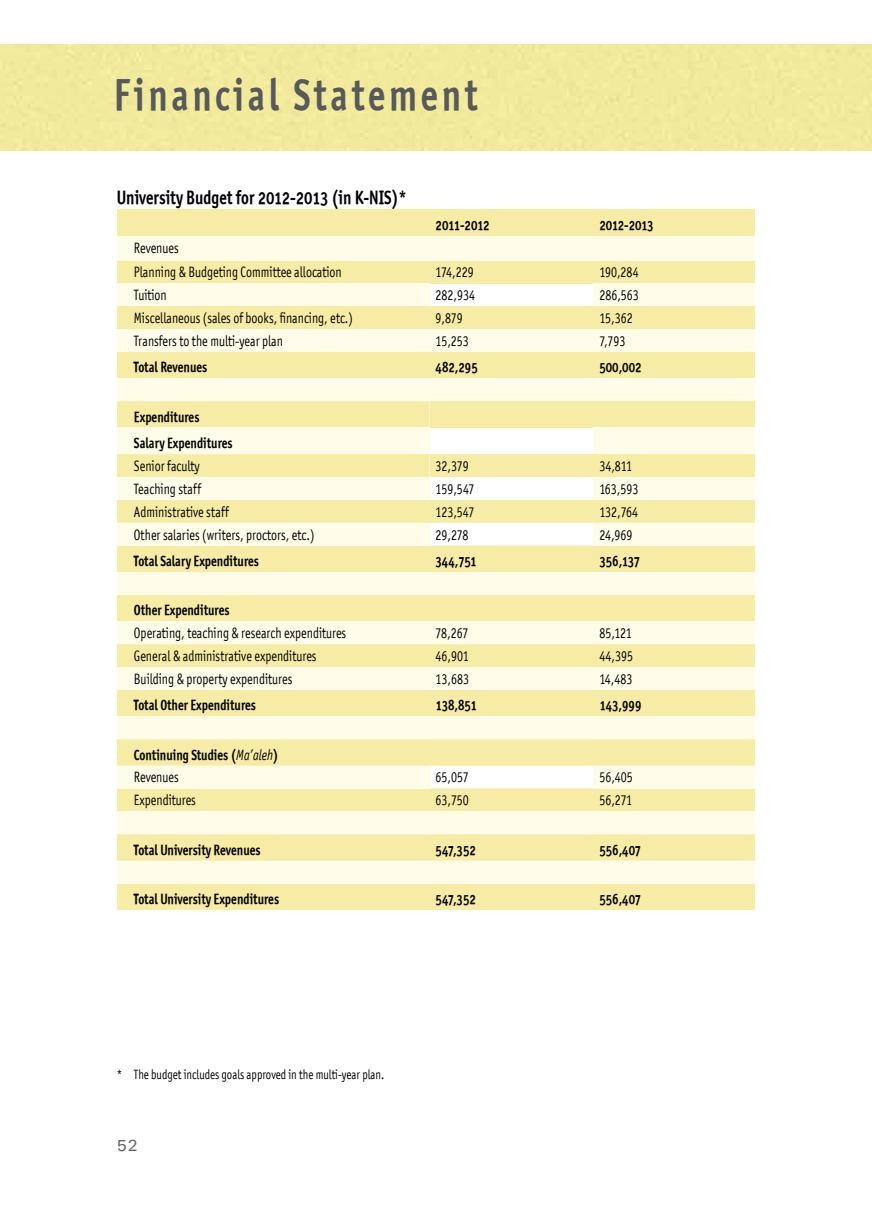
<style>
.page{position:relative;width:872px;height:1212px;background:#fff}
.page>*{position:absolute;margin:0;border:0;box-sizing:border-box;transform-origin:0 0}
.t1{font:45px "Officina Sans OSITCTT Bold";letter-spacing:.1em;color:#58595b;scale:.8 1}
.t2{font:19.5px "Officina Sans OSITCTT Bold";color:#000;scale:.8 1}
.t3{font:19.5px "MF Narkis Tam";color:#636466}
.t4{font:15px/24.5px "Officina San ITC";color:#000;scale:.8 1}
.t5{font:15px/26.4px "Officina Sans OSITCTT Bold";color:#000;scale:.8 1}
.t6{font:15px "Officina Sans OSITCTT Bold";letter-spacing:-.035em;color:#000;scale:.8 1}
.t7{font:15px "Officina Sans OSITCTT Bold";letter-spacing:-.03em;color:#000;scale:.8 1}
.t8{font:13.5px "Officina San ITC";color:#000;scale:.8 1}
.s1{font-family:"Officina San ITC";font-style:italic}
</style>
<div class="page">
<div style="left:117px;top:210px;width:312px;height:26px;background:#f6eca5"></div>
<div style="left:429px;top:210px;width:164px;height:26px;background:#f6eca5"></div>
<div style="left:593px;top:210px;width:162px;height:26px;background:#f6eca5"></div>
<div style="left:117px;top:236px;width:312px;height:25px;background:#fffde9"></div>
<div style="left:429px;top:236px;width:164px;height:25px;background:#fffde9"></div>
<div style="left:593px;top:236px;width:162px;height:25px;background:#fffde9"></div>
<div style="left:117px;top:261px;width:312px;height:22px;background:#f6eca5"></div>
<div style="left:429px;top:261px;width:164px;height:22px;background:#f6eca5"></div>
<div style="left:593px;top:261px;width:162px;height:22px;background:#f6eca5"></div>
<div style="left:117px;top:283px;width:312px;height:23px;background:#fffde9"></div>
<div style="left:593px;top:283px;width:162px;height:23px;background:#fffde9"></div>
<div style="left:117px;top:306px;width:312px;height:23px;background:#f6eca5"></div>
<div style="left:429px;top:306px;width:164px;height:23px;background:#f6eca5"></div>
<div style="left:593px;top:306px;width:162px;height:23px;background:#f6eca5"></div>
<div style="left:117px;top:329px;width:638px;height:23px;background:#fffde9"></div>
<div style="left:117px;top:352px;width:312px;height:26px;background:#f6eca5"></div>
<div style="left:429px;top:352px;width:164px;height:26px;background:#f6eca5"></div>
<div style="left:593px;top:352px;width:162px;height:26px;background:#f6eca5"></div>
<div style="left:117px;top:378px;width:312px;height:23px;background:#fffde9"></div>
<div style="left:429px;top:378px;width:164px;height:23px;background:#fffde9"></div>
<div style="left:593px;top:378px;width:162px;height:23px;background:#fffde9"></div>
<svg style="left:117px;top:401px;width:638px;height:509px;fill:#f6eca5"></svg>
<div style="left:429px;top:401px;width:164px;height:27px;background:#f6eca5"></div>
<div style="left:593px;top:401px;width:162px;height:27px;background:#f6eca5"></div>
<div style="left:117px;top:428px;width:312px;height:26px;background:#fffde9"></div>
<div style="left:593px;top:428px;width:162px;height:26px;background:#fffde9"></div>
<div style="left:429px;top:454px;width:164px;height:23px;background:#f6eca5"></div>
<div style="left:117px;top:477px;width:312px;height:23px;background:#fffde9"></div>
<div style="left:593px;top:477px;width:162px;height:23px;background:#fffde9"></div>
<div style="left:117px;top:523px;width:312px;height:23px;background:#fffde9"></div>
<div style="left:593px;top:523px;width:162px;height:23px;background:#fffde9"></div>
<div style="left:117px;top:572px;width:312px;height:23px;background:#fffde9"></div>
<div style="left:429px;top:572px;width:164px;height:23px;background:#fffde9"></div>
<div style="left:593px;top:572px;width:162px;height:23px;background:#fffde9"></div>
<div style="left:117px;top:621px;width:312px;height:23px;background:#fffde9"></div>
<div style="left:429px;top:621px;width:164px;height:23px;background:#fffde9"></div>
<div style="left:593px;top:621px;width:162px;height:23px;background:#fffde9"></div>
<div style="left:117px;top:667px;width:312px;height:23px;background:#fffde9"></div>
<div style="left:429px;top:667px;width:164px;height:23px;background:#fffde9"></div>
<div style="left:593px;top:667px;width:162px;height:23px;background:#fffde9"></div>
<div style="left:117px;top:716px;width:312px;height:23px;background:#fffde9"></div>
<div style="left:429px;top:716px;width:164px;height:23px;background:#fffde9"></div>
<div style="left:593px;top:716px;width:162px;height:23px;background:#fffde9"></div>
<div style="left:117px;top:766px;width:312px;height:22px;background:#fffde9"></div>
<div style="left:593px;top:766px;width:162px;height:22px;background:#fffde9"></div>
<div style="left:117px;top:811px;width:312px;height:23px;background:#fffde9"></div>
<div style="left:429px;top:811px;width:164px;height:23px;background:#fffde9"></div>
<div style="left:593px;top:811px;width:162px;height:23px;background:#fffde9"></div>
<div style="left:117px;top:861px;width:312px;height:22px;background:#fffde9"></div>
<div style="left:429px;top:861px;width:164px;height:22px;background:#fffde9"></div>
<div style="left:593px;top:861px;width:162px;height:22px;background:#fffde9"></div>
<h1 class="t1" style="left:114px;top:66px;width:456px">Financial Statement</h1>
<h2 class="t2" style="left:117px;top:185px;width:364px">University Budget for 2012-2013 (in K-NIS)*</h2>
<p class="t4" style="left:134px;top:236px;width:261px">Revenues<br>Planning &amp; Budgeting Committee allocation</p>
<p class="t6" style="left:435px;top:216px;width:69px">2011-2012</p>
<p class="t7" style="left:599px;top:216px;width:69px">2012-2013</p>
<p class="t4" style="left:435px;top:260px;width:49px">174,229</p>
<p class="t4" style="left:599px;top:260px;width:51px">190,284</p>
<p class="t4" style="left:134px;top:283px;width:42px">Tuition</p>
<p class="t4" style="left:435px;top:283px;width:51px">282,934</p>
<p class="t4" style="left:599px;top:283px;width:51px">286,563</p>
<p class="t4" style="left:134px;top:306px;width:275px">Miscellaneous (sales of books, financing, etc.)</p>
<p class="t4" style="left:435px;top:306px;width:36px">9,879</p>
<p class="t4" style="left:599px;top:306px;width:43px">15,362</p>
<p class="t4" style="left:134px;top:329px;width:188px">Transfers to the multi-year plan</p>
<p class="t4" style="left:435px;top:329px;width:43px">15,253</p>
<p class="t4" style="left:599px;top:329px;width:34px">7,793</p>
<p class="t5" style="left:134px;top:354px;width:93px">Total Revenues</p>
<p class="t5" style="left:435px;top:354px;width:54px">482,295</p>
<p class="t5" style="left:599px;top:354px;width:54px">500,002</p>
<p class="t5" style="left:134px;top:403px;width:125px">Expenditures<br>Salary Expenditures</p>
<p class="t4" style="left:134px;top:454px;width:84px">Senior faculty</p>
<p class="t4" style="left:435px;top:454px;width:43px">32,379</p>
<p class="t4" style="left:599px;top:454px;width:42px">34,811</p>
<p class="t4" style="left:134px;top:476px;width:85px">Teaching staff</p>
<p class="t4" style="left:435px;top:476px;width:50px">159,547</p>
<p class="t4" style="left:599px;top:476px;width:50px">163,593</p>
<p class="t4" style="left:134px;top:499px;width:120px">Administrative staff</p>
<p class="t4" style="left:435px;top:499px;width:50px">123,547</p>
<p class="t4" style="left:599px;top:499px;width:50px">132,764</p>
<p class="t4" style="left:134px;top:522px;width:227px">Other salaries (writers, proctors, etc.)</p>
<p class="t4" style="left:435px;top:522px;width:43px">29,278</p>
<p class="t4" style="left:599px;top:522px;width:43px">24,969</p>
<p class="t5" style="left:134px;top:548px;width:158px">Total Salary Expenditures</p>
<p class="t5" style="left:435px;top:548px;width:53px">344,751</p>
<p class="t5" style="left:599px;top:548px;width:53px">356,137</p>
<p class="t5" style="left:134px;top:597px;width:121px">Other Expenditures</p>
<p class="t4" style="left:134px;top:621px;width:267px">Operating, teaching &amp; research expenditures</p>
<p class="t4" style="left:435px;top:621px;width:43px">78,267</p>
<p class="t4" style="left:599px;top:621px;width:42px">85,121</p>
<p class="t4" style="left:134px;top:644px;width:230px">General &amp; administrative expenditures</p>
<p class="t4" style="left:435px;top:644px;width:43px">46,901</p>
<p class="t4" style="left:599px;top:644px;width:44px">44,395</p>
<p class="t4" style="left:134px;top:666px;width:199px">Building &amp; property expenditures</p>
<p class="t4" style="left:435px;top:666px;width:43px">13,683</p>
<p class="t4" style="left:599px;top:666px;width:43px">14,483</p>
<p class="t5" style="left:134px;top:692px;width:154px">Total Other Expenditures</p>
<p class="t5" style="left:435px;top:692px;width:53px">138,851</p>
<p class="t5" style="left:599px;top:692px;width:54px">143,999</p>
<p class="t5" style="left:134px;top:741px;width:182px">Continuing Studies (<span class="s1">Ma’aleh</span>)</p>
<p class="t4" style="left:134px;top:765px;width:57px">Revenues</p>
<p class="t4" style="left:435px;top:765px;width:43px">65,057</p>
<p class="t4" style="left:599px;top:765px;width:43px">56,405</p>
<p class="t4" style="left:134px;top:788px;width:79px">Expenditures</p>
<p class="t4" style="left:435px;top:788px;width:43px">63,750</p>
<p class="t4" style="left:599px;top:788px;width:43px">56,271</p>
<p class="t5" style="left:134px;top:836px;width:160px">Total University Revenues</p>
<p class="t5" style="left:435px;top:836px;width:52px">547,352</p>
<p class="t5" style="left:599px;top:836px;width:54px">556,407</p>
<p class="t5" style="left:134px;top:885px;width:183px">Total University Expenditures</p>
<p class="t5" style="left:435px;top:885px;width:52px">547,352</p>
<p class="t5" style="left:599px;top:885px;width:54px">556,407</p>
<p class="t8" style="left:117px;top:1067px;width:336px">* The budget includes goals approved in the multi-year plan.</p>
<h2 class="t3" style="left:117px;top:1133px;width:22px">52</h2>
</div>
